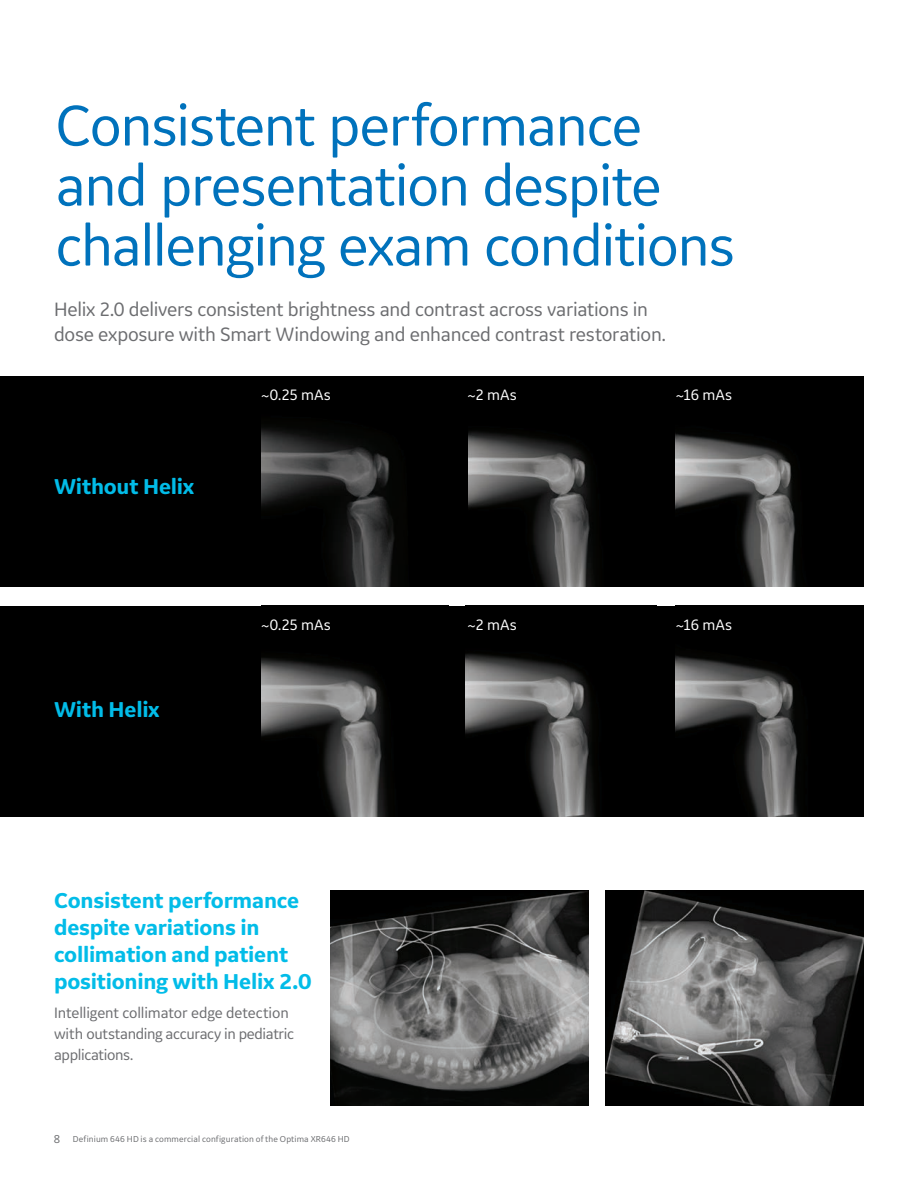
<style>
.page{position:relative;width:918px;height:1188px;background:#fff}
.page>*{position:absolute;margin:0;border:0;box-sizing:border-box;transform-origin:0 0}
.t1{font:60px/60px "GE Inspira Sans";letter-spacing:-.02em;color:#0072bc}
.t2{font:700 22.5px/27px "GE Inspira Sans";letter-spacing:-.01em;color:#02bce8}
.t3{font:20.25px/25.5px "GE Inspira Sans";letter-spacing:-.015em;color:#6c6d70}
.t4{font:15.75px/21px "GE Inspira Sans";letter-spacing:-.015em;color:#6c6d70}
.t5{font:15.75px "GE Inspira Sans";letter-spacing:-.005em;color:#fff}
._8pt_9_5-caption{font:12px "GE Inspira Sans";color:#6c6d70}
.t6{font:9px "GE Inspira Sans";letter-spacing:.015em;color:#6c6d70}
</style>
<div class="page">
<div style="left:0;top:606px;width:815px;height:210px;background:#000"></div>
<img style="left:261px;top:657px;width:127px;height:159px">
<img style="left:676px;top:606px;width:188px;height:210px">
<img style="left:465px;top:654px;width:130px;height:162px">
<div style="left:0;top:376px;width:815px;height:210px;background:#000"></div>
<img style="left:261px;top:427px;width:134px;height:159px">
<img style="left:675px;top:376px;width:189px;height:210px">
<img style="left:468px;top:431px;width:127px;height:155px">
<img style="left:330px;top:891px;width:258px;height:214px">
<img style="left:606px;top:891px;width:258px;height:214px">
<p class="t1" style="left:56px;top:94px;width:681px">Consistent performance and presentation despite challenging exam conditions</p>
<p class="t3" style="left:54px;top:296px;width:613px">Helix 2.0 delivers consistent brightness and contrast across variations in dose exposure with Smart Windowing and enhanced contrast restoration.</p>
<p class="t2" style="left:54px;top:473px;width:142px">Without Helix</p>
<p class="t2" style="left:54px;top:696px;width:107px">With Helix</p>
<p class="t5" style="left:261px;top:385px;width:71px">~0.25 mAs</p>
<p class="t5" style="left:261px;top:615px;width:71px">~0.25 mAs</p>
<p class="t2" style="left:54px;top:886px;width:259px">Consistent performance despite variations in collimation and patient positioning with Helix 2.0</p>
<p class="t4" style="left:54px;top:1002px;width:242px">Intelligent collimator edge detection with outstanding accuracy in pediatric applications.</p>
<p class="_8pt_9_5-caption" style="left:54px;top:1132px;width:8px">8</p>
<p class="t6" style="left:73px;top:1133px;width:278px">Definium 646 HD is a commercial configuration of the Optima XR646 HD</p>
<p class="t5" style="left:468px;top:385px;width:51px">~2 mAs</p>
<p class="t5" style="left:468px;top:615px;width:51px">~2 mAs</p>
<p class="t5" style="left:676px;top:385px;width:58px">~16 mAs</p>
<p class="t5" style="left:676px;top:615px;width:58px">~16 mAs</p>
</div>
